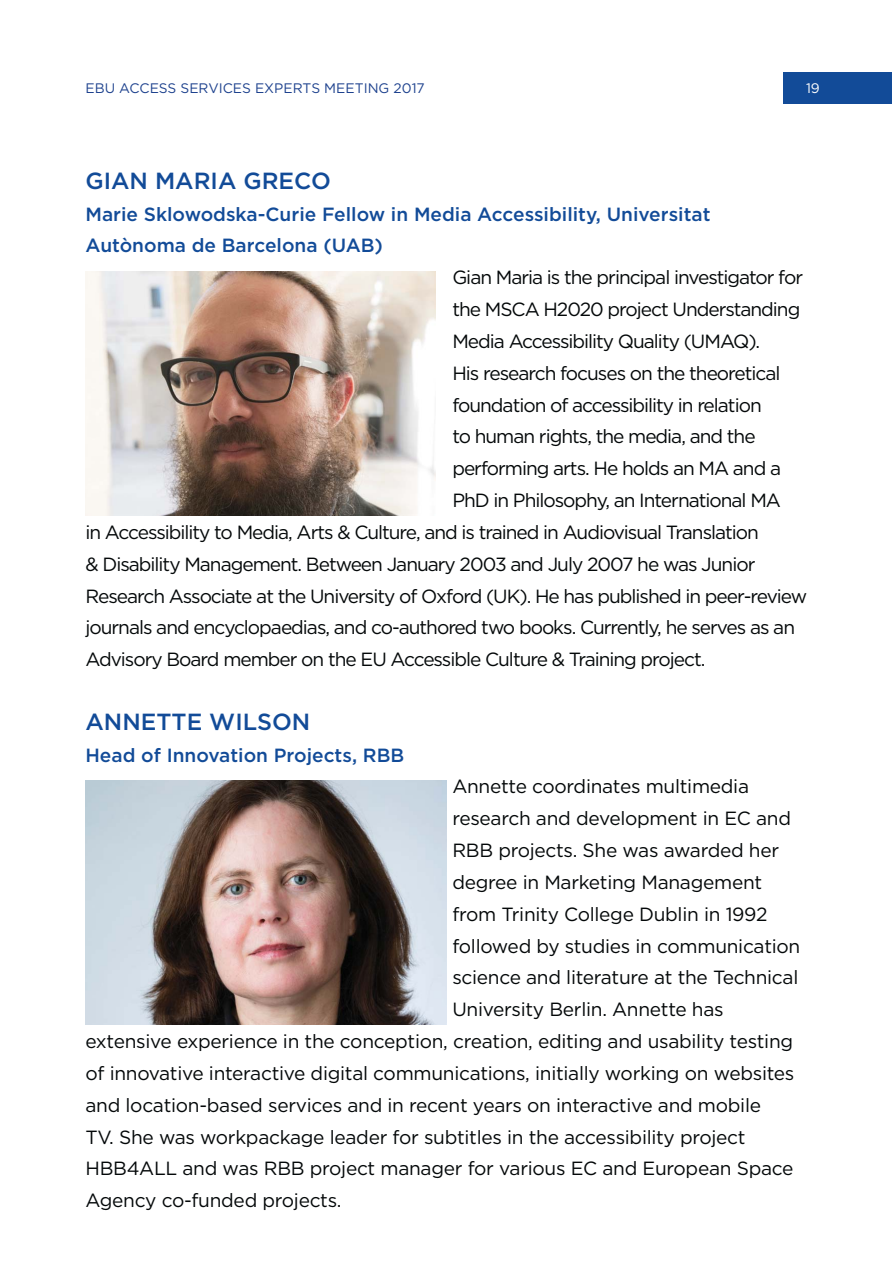
<style>
.page{position:relative;width:893px;height:1263px;background:#fff}
.page>*{position:absolute;margin:0;border:0;box-sizing:border-box;transform-origin:0 0}
.t1{font:500 23.4px "Gotham";color:#124b98}
.t2{font:19.05px "Gotham";letter-spacing:-.045em;color:#040809}
.t3{font:19.05px "Gotham";letter-spacing:-.015em;color:#040809}
.t4{font:500 19.05px/31.8px "Gotham";color:#124b98}
.t5{font:13.8px "Gotham";color:#1e428e}
.t6{font:13.8px "Gotham";color:#fff}
</style>
<div class="page">
<div style="left:783px;top:72px;width:108px;height:32px;background:#124b98"></div>
<img style="left:85px;top:271px;width:350px;height:244px">
<img style="left:85px;top:780px;width:361px;height:244px">
<p class="t5" style="left:85px;top:83px;width:341px">EBU ACCESS SERVICES EXPERTS MEETING 2017</p>
<p class="t6" style="left:806px;top:83px;width:15px">19</p>
<p class="t1" style="left:85px;top:172px;width:247px">GIAN MARIA GRECO</p>
<p class="t4" style="left:85px;top:200px;width:627px">Marie Sklowodska-Curie Fellow in Media Accessibility, Universitat<br>Autònoma de Barcelona (UAB)</p>
<p class="t2" style="left:452px;top:270px;width:352px">Gian Maria is the principal investigator for</p>
<p class="t2" style="left:452px;top:302px;width:349px">the MSCA H2020 project Understanding</p>
<p class="t2" style="left:452px;top:334px;width:309px">Media Accessibility Quality (UMAQ).</p>
<p class="t2" style="left:452px;top:366px;width:330px">His research focuses on the theoretical</p>
<p class="t2" style="left:452px;top:398px;width:311px">foundation of accessibility in relation</p>
<p class="t2" style="left:452px;top:429px;width:305px">to human rights, the media, and the</p>
<p class="t2" style="left:452px;top:461px;width:330px">performing arts. He holds an MA and a</p>
<p class="t2" style="left:452px;top:493px;width:330px">PhD in Philosophy, an International MA</p>
<p class="t2" style="left:85px;top:525px;width:675px">in Accessibility to Media, Arts &amp; Culture, and is trained in Audiovisual Translation</p>
<p class="t2" style="left:85px;top:557px;width:671px">&amp; Disability Management. Between January 2003 and July 2007 he was Junior</p>
<p class="t2" style="left:85px;top:589px;width:723px">Research Associate at the University of Oxford (UK). He has published in peer-review</p>
<p class="t2" style="left:85px;top:620px;width:711px">journals and encyclopaedias, and co-authored two books. Currently, he serves as an</p>
<p class="t2" style="left:85px;top:652px;width:621px">Advisory Board member on the EU Accessible Culture &amp; Training project.</p>
<p class="t1" style="left:85px;top:713px;width:226px">ANNETTE WILSON</p>
<p class="t4" style="left:85px;top:740px;width:320px">Head of Innovation Projects, RBB</p>
<p class="t3" style="left:452px;top:779px;width:298px">Annette coordinates multimedia</p>
<p class="t3" style="left:452px;top:811px;width:340px">research and development in EC and</p>
<p class="t3" style="left:452px;top:843px;width:328px">RBB projects. She was awarded her</p>
<p class="t3" style="left:452px;top:875px;width:311px">degree in Marketing Management</p>
<p class="t3" style="left:452px;top:907px;width:317px">from Trinity College Dublin in 1992</p>
<p class="t3" style="left:452px;top:939px;width:349px">followed by studies in communication</p>
<p class="t3" style="left:452px;top:970px;width:347px">science and literature at the Technical</p>
<p class="t3" style="left:452px;top:1002px;width:273px">University Berlin. Annette has</p>
<p class="t3" style="left:85px;top:1034px;width:709px">extensive experience in the conception, creation, editing and usability testing</p>
<p class="t3" style="left:85px;top:1066px;width:710px">of innovative interactive digital communications, initially working on websites</p>
<p class="t3" style="left:85px;top:1098px;width:677px">and location-based services and in recent years on interactive and mobile</p>
<p class="t3" style="left:85px;top:1130px;width:662px">TV. She was workpackage leader for subtitles in the accessibility project</p>
<p class="t3" style="left:85px;top:1161px;width:709px">HBB4ALL and was RBB project manager for various EC and European Space</p>
<p class="t3" style="left:85px;top:1193px;width:258px">Agency co-funded projects.</p>
</div>
